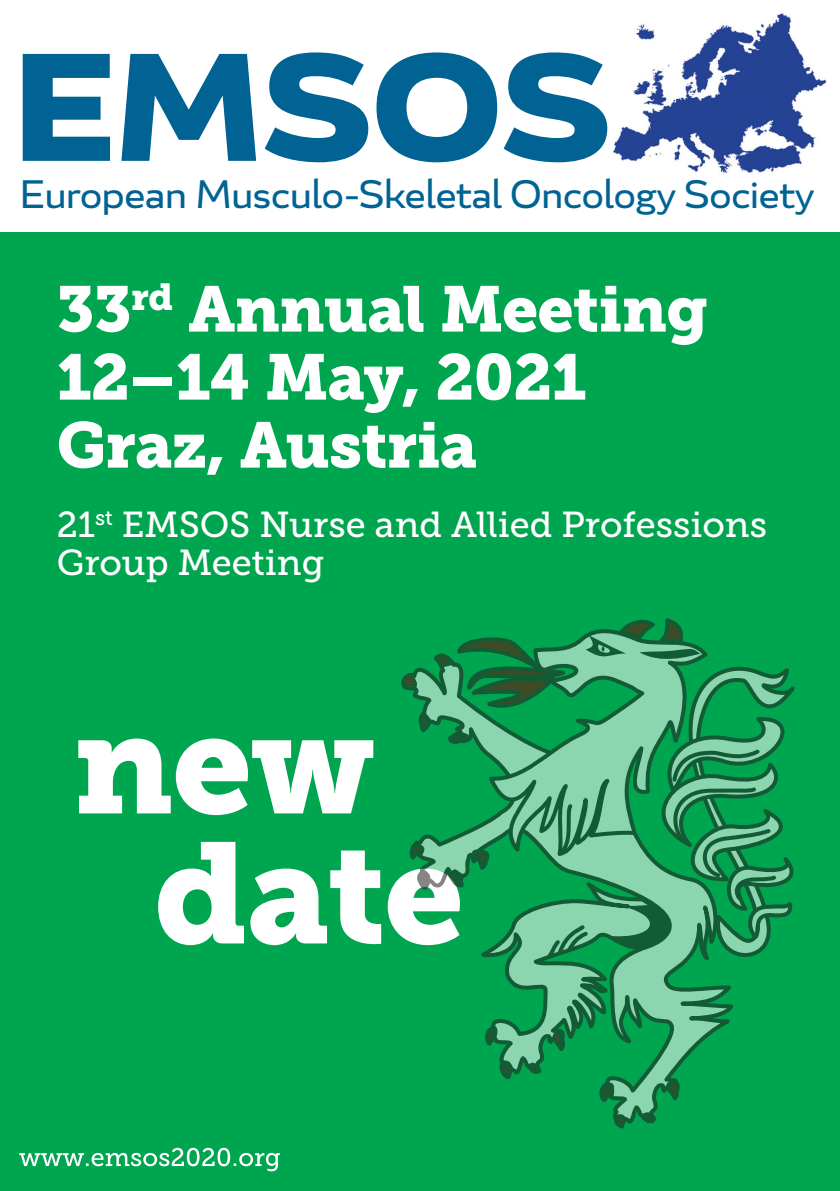
<style>
.page{position:relative;width:840px;height:1191px;background:#fff}
.page>*{position:absolute;margin:0;border:0;box-sizing:border-box;transform-origin:0 0}
.t1{font:142px "Museo Slab 900";letter-spacing:-.01em;color:#fff}
.t2{font:64px "Museo Slab 900";letter-spacing:-.01em;color:#fff}
.t3{font:38px "Blanc";letter-spacing:-.005em;color:#006394}
.t4{font:36px "Museo Slab 500";color:#fff}
</style>
<div class="page">
<div style="left:0;top:233px;width:839px;height:958px;background:#00a54f"></div>
<svg style="left:23px;top:52px;width:584px;height:110px;fill:#006394"></svg>
<img style="left:612px;top:13px;width:215px;height:160px">
<svg style="left:19px;top:1147px;width:261px;height:24px"></svg>
<svg style="left:401px;top:618px;width:394px;height:511px"></svg>
<p class="t3" style="left:20px;top:170px;width:795px">European Musculo-Skeletal Oncology Society</p>
<p class="t2" style="left:57px;top:272px;width:652px">33<sup>rd</sup> Annual Meeting</p>
<p class="t2" style="left:57px;top:340px;width:531px">12–14 May, 2021</p>
<p class="t2" style="left:57px;top:408px;width:421px">Graz, Austria</p>
<p class="t4" style="left:57px;top:505px;width:711px">21<sup>st</sup> EMSOS Nurse and Allied Professions</p>
<p class="t4" style="left:57px;top:543px;width:269px">Group Meeting</p>
<p class="t1" style="left:73px;top:681px;width:303px">new</p>
<p class="t1" style="left:154px;top:811px;width:311px">date</p>
</div>
